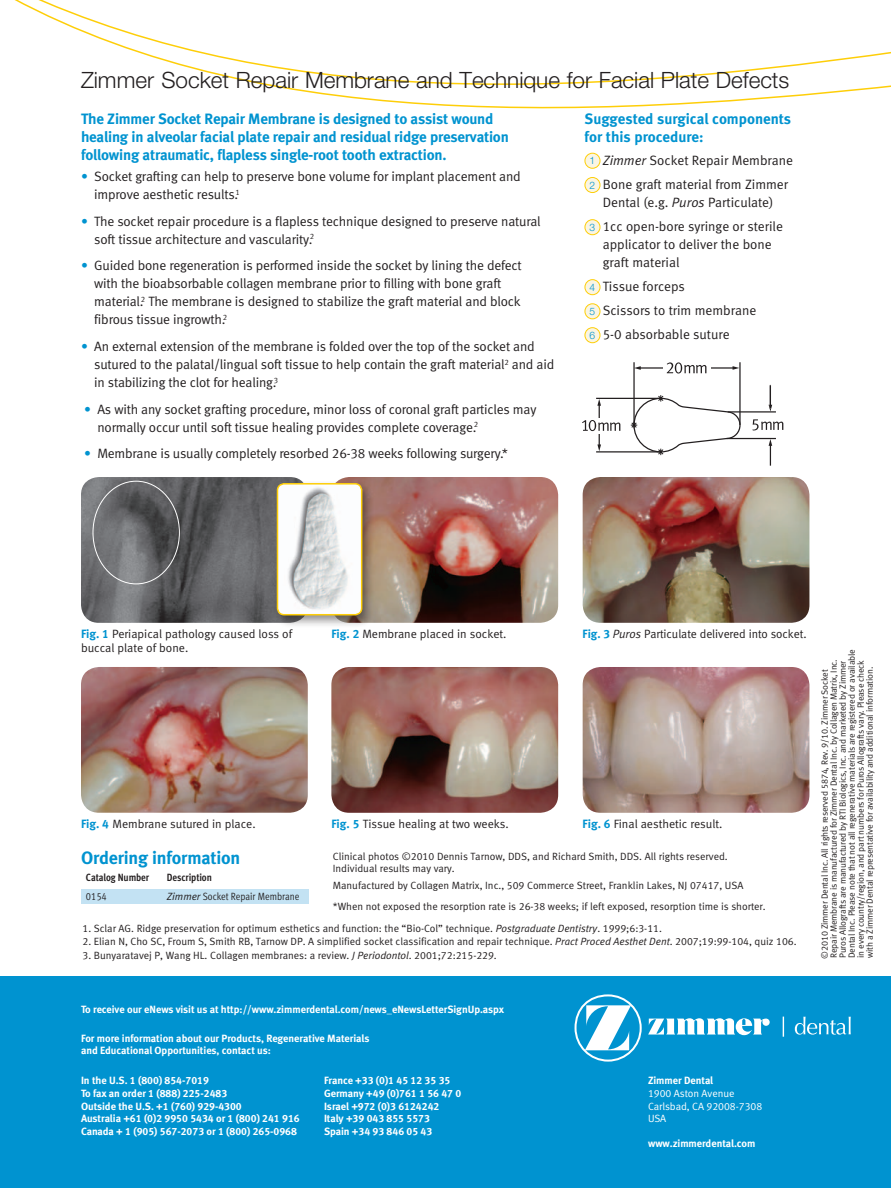
<style>
.page{position:relative;width:891px;height:1188px;background:#fff}
.page>*{position:absolute;margin:0;border:0;box-sizing:border-box;transform-origin:0 0}
.t1{font:300 22.5px "Helvetica Neue LT Std";color:#231f20}
.t2{font:18px "Meta Bold LF";letter-spacing:-.01em;color:#0093d0}
.t3{font:15px/18px "Meta Bold LF";letter-spacing:-.015em;color:#0093d0}
.t4{font:13.5px/18px "Meta Normal LF";letter-spacing:-.015em;color:#231f20}
.t5{font:12px "Meta Normal LF";color:#231f20}
.t6{font:10.5px/12px "Meta Normal LF";color:#231f20}
.t7{font:10.5px/12.6px "Meta Bold LF";color:#fff}
.t8{font:10.5px/12.6px "Meta Normal LF";color:#fff}
.t9{font:10.5px "Meta Cond Normal LF";letter-spacing:-.005em;color:#231f20}
.t10{font:10.5px "Meta Cond Bold LF";letter-spacing:-.01em;color:#231f20}
.t11{font:300 10.2px "Helvetica Neue LT Std";color:#0093d0}
.t12{font:9px/9px "Meta Normal LF";letter-spacing:-.015em;color:#231f20}
.s1{color:#0093d0}
.s2{font-style:italic}
.s3{font-family:"Meta Bold LF";color:#0093d0}
.s4{font-family:"Meta Normal LF";font-style:italic}
</style>
<div class="page">
<div style="left:0;top:977px;width:891px;height:211px;background:#0093d0"></div>
<div style="left:575px;top:994px;width:67px;height:68px;border:2px solid #fff;border-radius:50%"></div>
<svg style="left:585px;top:1005px;width:46px;height:45px"></svg>
<svg style="left:783px;top:1017px;width:1px;height:20px"></svg>
<svg style="left:648px;top:1018px;width:122px;height:17px"></svg>
<svg style="left:795px;top:1017px;width:56px;height:18px"></svg>
<img style="left:81px;top:667px;width:227px;height:146px">
<img style="left:331px;top:667px;width:227px;height:146px">
<img style="left:583px;top:667px;width:226px;height:146px">
<img style="left:81px;top:477px;width:219px;height:146px">
<img style="left:339px;top:477px;width:219px;height:146px">
<img style="left:583px;top:477px;width:226px;height:146px">
<hr style="left:599px;top:404px;width:1px;height:42px;background:#231f20">
<svg style="left:597px;top:444px;width:4px;height:7px"></svg>
<svg style="left:597px;top:399px;width:4px;height:7px"></svg>
<hr style="left:640px;top:367px;width:94px;height:2px;background:#231f20">
<svg style="left:635px;top:366px;width:6px;height:4px"></svg>
<svg style="left:733px;top:366px;width:6px;height:4px"></svg>
<svg style="left:769px;top:439px;width:3px;height:27px"></svg>
<svg style="left:630px;top:395px;width:111px;height:61px"></svg>
<div style="left:663px;top:359px;width:47px;height:18px;background:#fff"></div>
<svg style="left:667px;top:362px;width:39px;height:12px"></svg>
<div style="left:576px;top:419px;width:49px;height:15px;background:#fff"></div>
<svg style="left:582px;top:420px;width:38px;height:11px"></svg>
<svg style="left:752px;top:419px;width:31px;height:11px"></svg>
<hr style="left:633px;top:362px;width:2px;height:63px;background:#231f20">
<hr style="left:739px;top:362px;width:2px;height:63px;background:#231f20">
<svg style="left:769px;top:385px;width:3px;height:26px"></svg>
<hr style="left:596px;top:398px;width:65px;height:1px;background:#231f20">
<hr style="left:596px;top:451px;width:65px;height:2px;background:#231f20">
<hr style="left:728px;top:411px;width:48px;height:2px;background:#231f20">
<hr style="left:727px;top:438px;width:49px;height:1px;background:#231f20">
<div style="left:81px;top:889px;width:227px;height:15px;background:#c3e2f3"></div>
<svg style="left:15px;top:0;width:876px;height:107px"></svg>
<div style="left:585px;top:153px;width:15px;height:15px;background:#faf5e3;border-radius:50%"></div>
<div style="left:585px;top:153px;width:15px;height:16px;border:1px solid #fece08;border-radius:50%"></div>
<div style="left:585px;top:220px;width:15px;height:15px;background:#faf5e3;border-radius:50%"></div>
<div style="left:585px;top:219px;width:15px;height:16px;border:1px solid #fece08;border-radius:50%"></div>
<div style="left:585px;top:280px;width:15px;height:15px;background:#faf5e3;border-radius:50%"></div>
<div style="left:585px;top:279px;width:15px;height:16px;border:1px solid #fece08;border-radius:50%"></div>
<div style="left:585px;top:304px;width:15px;height:15px;background:#faf5e3;border-radius:50%"></div>
<div style="left:585px;top:303px;width:15px;height:16px;border:1px solid #fece08;border-radius:50%"></div>
<div style="left:585px;top:328px;width:15px;height:15px;background:#faf5e3;border-radius:50%"></div>
<div style="left:585px;top:327px;width:15px;height:16px;border:1px solid #fece08;border-radius:50%"></div>
<div style="left:585px;top:177px;width:15px;height:16px;background:#faf5e3;border-radius:50%"></div>
<div style="left:585px;top:177px;width:15px;height:16px;border:1px solid #fece08;border-radius:50%"></div>
<div style="left:273px;top:480px;width:102px;height:148px;background:#231f20;opacity:.5"></div>
<img style="left:278px;top:484px;width:84px;height:131px">
<div style="left:277px;top:483px;width:85px;height:132px;border:2px solid #fece08;border-radius:7px"></div>
<h1 class="t1" style="left:81px;top:66px;width:710px">Zimmer Socket Repair Membrane and Technique for Facial Plate Defects</h1>
<p class="t3" style="left:81px;top:110px;width:429px">The Zimmer Socket Repair Membrane is designed to assist wound healing in alveolar facial plate repair and residual ridge preservation following atraumatic, flapless single-root tooth extraction.</p>
<p class="t4" style="left:94px;top:167px;width:428px;text-indent:-13px"><span class="s1">•</span> Socket grafting can help to preserve bone volume for implant placement and improve aesthetic results.<sup>1</sup></p>
<p class="t4" style="left:94px;top:212px;width:448px;text-indent:-13px"><span class="s1">•</span> The socket repair procedure is a flapless technique designed to preserve natural soft tissue architecture and vascularity.<sup>2</sup></p>
<p class="t4" style="left:94px;top:257px;width:429px;text-indent:-13px"><span class="s1">•</span> Guided bone regeneration is performed inside the socket by lining the defect with the bioabsorbable collagen membrane prior to filling with bone graft material.<sup>2</sup> The membrane is designed to stabilize the graft material and block fibrous tissue ingrowth.<sup>2</sup></p>
<p class="t4" style="left:94px;top:337px;width:462px;text-indent:-13px"><span class="s1">•</span> An external extension of the membrane is folded over the top of the socket and sutured to the palatal/lingual soft tissue to help contain the graft material<sup>2</sup> and aid in stabilizing the clot for healing.<sup>3</sup></p>
<p class="t4" style="left:97px;top:400px;width:441px;text-indent:-13px"><span class="s1">•</span> As with any socket grafting procedure, minor loss of coronal graft particles may normally occur until soft tissue healing provides complete coverage.<sup>2</sup></p>
<p class="t4" style="left:84px;top:445px;width:425px"><span class="s1">•</span> Membrane is usually completely resorbed 26-38 weeks following surgery.*</p>
<p class="t3" style="left:585px;top:110px;width:208px">Suggested surgical components for this procedure:</p>
<p class="t4" style="left:603px;top:148px;width:192px;line-height:24px"><span class="s2">Zimmer</span> Socket Repair Membrane<br>Bone graft material from Zimmer</p>
<p class="t4" style="left:603px;top:190px;width:182px;line-height:24px">Dental (e.g. <span class="s2">Puros</span> Particulate)<br>1cc open-bore syringe or sterile</p>
<p class="t4" style="left:603px;top:235px;width:170px">applicator to deliver the bone graft material</p>
<p class="t4" style="left:603px;top:274px;width:155px;line-height:24px">Tissue forceps<br>Scissors to trim membrane<br>5-0 absorbable suture</p>
<p class="t11" style="left:590px;top:155px;width:7px">1</p>
<p class="t11" style="left:590px;top:179px;width:7px">2</p>
<p class="t11" style="left:590px;top:221px;width:7px">3</p>
<p class="t11" style="left:590px;top:281px;width:7px">4</p>
<p class="t11" style="left:590px;top:305px;width:7px">5</p>
<p class="t11" style="left:590px;top:329px;width:7px">6</p>
<p class="t5" style="left:81px;top:627px;width:213px"><span class="s3">Fig. 1</span> Periapical pathology caused loss of</p>
<p class="t5" style="left:331px;top:627px;width:177px"><span class="s3">Fig. 2</span> Membrane placed in socket.</p>
<p class="t5" style="left:81px;top:641px;width:109px">buccal plate of bone.</p>
<p class="t5" style="left:583px;top:627px;width:225px"><span class="s3">Fig. 3</span> <span class="s2">Puros</span> Particulate delivered into socket.</p>
<p class="t5" style="left:81px;top:817px;width:176px"><span class="s3">Fig. 4</span> Membrane sutured in place.</p>
<p class="t5" style="left:331px;top:817px;width:179px"><span class="s3">Fig. 5</span> Tissue healing at two weeks.</p>
<p class="t5" style="left:583px;top:817px;width:141px"><span class="s3">Fig. 6</span> Final aesthetic result.</p>
<h2 class="t2" style="left:81px;top:847px;width:161px">Ordering information</h2>
<p class="t10" style="left:86px;top:871px;width:65px">Catalog Number</p>
<p class="t10" style="left:167px;top:871px;width:47px">Description</p>
<p class="t9" style="left:86px;top:890px;width:22px">0154</p>
<p class="t9" style="left:167px;top:890px;width:134px"><span class="s4">Zimmer</span> Socket Repair Membrane</p>
<p class="t6" style="left:333px;top:850px;width:396px">Clinical photos ©2010 Dennis Tarnow, DDS, and Richard Smith, DDS. All rights reserved.<br>Individual results may vary.</p>
<p class="t6" style="left:333px;top:875px;width:434px;line-height:21px">Manufactured by Collagen Matrix, Inc., 509 Commerce Street, Franklin Lakes, NJ 07417, USA *When not exposed the resorption rate is 26-38 weeks; if left exposed, resorption time is shorter.</p>
<p class="t6" style="left:82px;top:922px;width:581px">1. Sclar AG. Ridge preservation for optimum esthetics and function: the “Bio-Col” technique. <span class="s2">Postgraduate Dentistry</span>. 1999;6:3-11.</p>
<p class="t6" style="left:82px;top:935px;width:716px">2. Elian N, Cho SC, Froum S, Smith RB, Tarnow DP. A simplified socket classification and repair technique. <span class="s2">Pract Proced Aesthet Dent</span>. 2007;19:99-104, quiz 106.</p>
<p class="t6" style="left:83px;top:949px;width:416px">3. Bunyaratavej P, Wang HL. Collagen membranes: a review. <span class="s2">J Periodontol</span>. 2001;72:215-229.</p>
<p class="t12" style="left:820px;top:959px;width:311px;rotate:-90deg">©2010 Zimmer Dental Inc. All rights reserved 5874, Rev. 9/10. Zimmer Socket Repair Membrane is manufactured for Zimmer Dental Inc. by Collagen Matrix, Inc.<br>Puros Allografts are manufactured by RTI Biologics, Inc. and marketed by Zimmer Dental Inc. Please note that not all regenerative materials are registered or available in every country/region, and part numbers for Puros Allografts vary. Please check with a Zimmer Dental representative for availability and additional information.</p>
<p class="t7" style="left:81px;top:1003px;width:425px">To receive our eNews visit us at http://www.zimmerdental.com/news_eNewsLetterSignUp.aspx</p>
<p class="t7" style="left:81px;top:1032px;width:290px">For more information about our Products, Regenerative Materials and Educational Opportunities, contact us:</p>
<p class="t7" style="left:81px;top:1074px;width:220px">In the U.S. 1 (800) 854-7019<br>To fax an order 1 (888) 225-2483<br>Outside the U.S. +1 (760) 929-4300<br>Australia +61 (0)2 9950 5434 or 1 (800) 241 916<br>Canada + 1 (905) 567-2073 or 1 (800) 265-0968</p>
<p class="t7" style="left:324px;top:1074px;width:139px">France +33 (0)1 45 12 35 35<br>Germany +49 (0)761 1 56 47 0<br>Israel +972 (0)3 6124242<br>Italy +39 043 855 5573<br>Spain +34 93 846 05 43</p>
<p class="t7" style="left:648px;top:1074px;width:67px">Zimmer Dental</p>
<p class="t8" style="left:648px;top:1087px;width:116px">1900 Aston Avenue<br>Carlsbad, CA 92008-7308<br>USA</p>
<p class="t7" style="left:648px;top:1137px;width:109px">www.zimmerdental.com</p>
</div>
